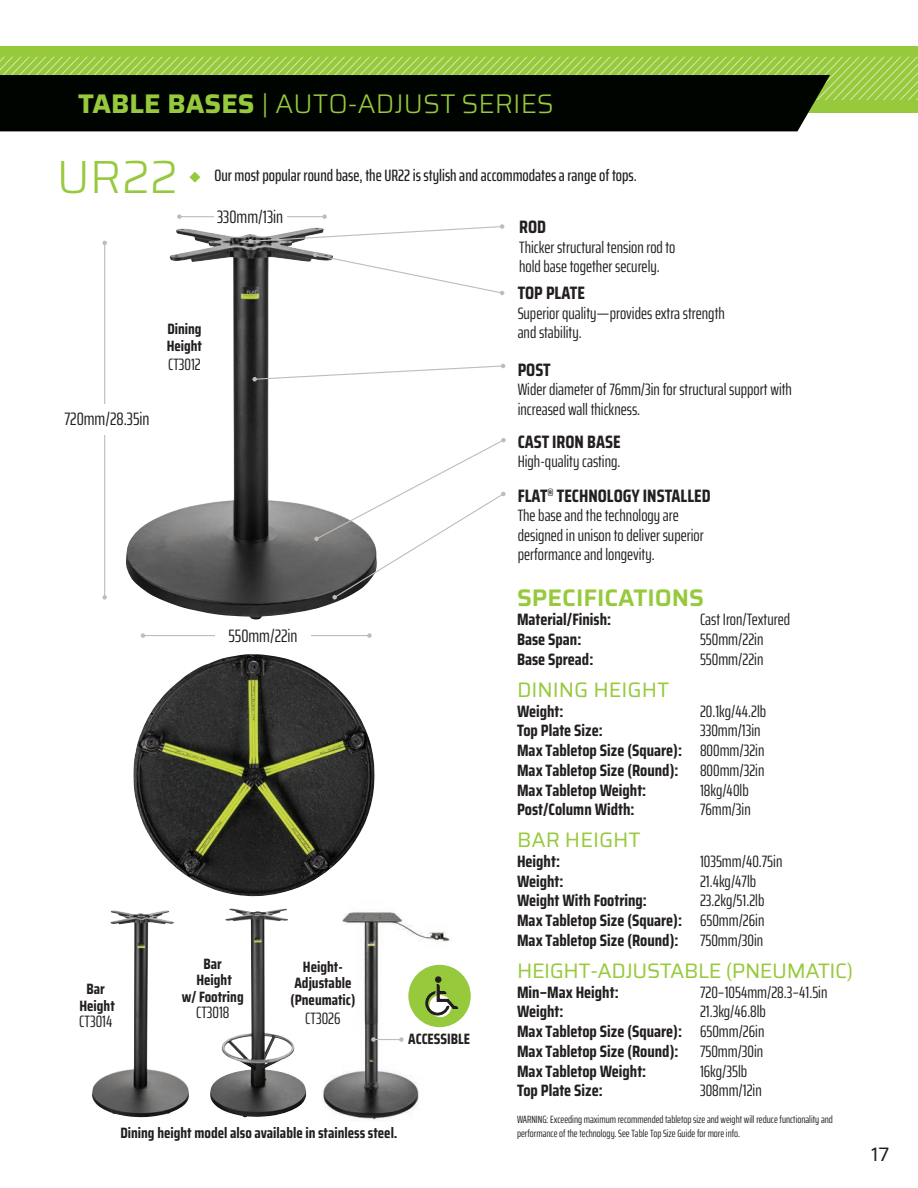
<style>
.page{position:relative;width:918px;height:1188px;background:#fff}
.page>*{position:absolute;margin:0;border:0;box-sizing:border-box;transform-origin:0 0}
.t1{font:300 46.5px "Saira";color:#97c93c}
.t2{font:300 27px "Saira";color:#97c93c}
.t3{font:600 24px "Saira";color:#97c93c}
.t4{font:21px "Saira";letter-spacing:-.02em;color:#97c93c}
.t5{font:21px "Saira";color:#97c93c}
.t6{font:19.5px "Saira";color:#231f20}
.t7{font:700 18px "Saira Condensed";color:#231f20}
.t8{font:extra-condensed 18px "Saira";color:#231f20}
.t9{font:extra-condensed 16.5px/19.5px "Saira";color:#231f20}
.t10{font:700 16.5px/19.8px "Saira Condensed";color:#231f20}
.t11{font:500 extra-condensed 16.5px "Saira";color:#231f20}
.t12{font:700 15px/16.5px "Saira Condensed";color:#231f20;text-align:center}
.t13{font:extra-condensed 10.5px/13.5px "Saira";color:#231f20}
.s1{font-weight:700}
.s2{font-family:"Saira";font-weight:400;font-stretch:extra-condensed}
</style>
<div class="page">
<div style="left:0;top:46px;width:918px;height:67px;background:#97c93c"></div>
<svg style="left:0;top:57px;width:918px;height:43px"></svg>
<img style="left:210px;top:909px;width:97px;height:209px">
<img style="left:321px;top:912px;width:130px;height:209px">
<img style="left:92px;top:910px;width:97px;height:207px">
<img style="left:126px;top:228px;width:215px;height:391px">
<img style="left:133px;top:654px;width:242px;height:243px">
<hr style="left:104px;top:243px;width:1px;height:354px;background:#bcbdc0">
<svg style="left:102px;top:241px;width:5px;height:4px"></svg>
<svg style="left:102px;top:595px;width:5px;height:5px"></svg>
<hr style="left:143px;top:635px;width:226px;height:1px;background:#bcbdc0">
<svg style="left:141px;top:633px;width:4px;height:5px"></svg>
<svg style="left:367px;top:633px;width:5px;height:5px"></svg>
<div style="left:49px;top:404px;width:116px;height:31px;background:#fff"></div>
<div style="left:215px;top:622px;width:96px;height:31px;background:#fff"></div>
<svg style="left:313px;top:253px;width:191px;height:42px"></svg>
<svg style="left:252px;top:364px;width:253px;height:17px"></svg>
<svg style="left:314px;top:438px;width:192px;height:162px"></svg>
<hr style="left:179px;top:216px;width:146px;height:1px;background:#bcbdc0">
<svg style="left:177px;top:214px;width:5px;height:5px"></svg>
<div style="left:214px;top:203px;width:72px;height:24px;background:#fff"></div>
<svg style="left:189px;top:172px;width:11px;height:11px"></svg>
<div style="left:408px;top:965px;width:63px;height:62px;background:#97c93c;border-radius:50%"></div>
<div style="left:435px;top:976px;width:7px;height:7px;background:#231f20;border-radius:50%"></div>
<svg style="left:425px;top:984px;width:33px;height:32px"></svg>
<svg style="left:371px;top:1037px;width:33px;height:5px"></svg>
<svg style="left:248px;top:214px;width:256px;height:30px"></svg>
<div style="left:0;top:75px;width:830px;height:56px;background:#000400"></div>
<h2 class="t2" style="left:78px;top:84px;width:477px"><span class="s1">TABLE BASES</span> | AUTO-ADJUST SERIES</h2>
<h1 class="t1" style="left:57px;top:143px;width:123px">UR22</h1>
<p class="t11" style="left:214px;top:163px;width:424px">Our most popular round base, the UR22 is stylish and accommodates a range of tops.</p>
<p class="t8" style="left:217px;top:203px;width:68px">330mm/13in</p>
<p class="t8" style="left:64px;top:405px;width:87px">720mm/28.35in</p>
<p class="t12" style="left:167px;top:320px;width:37px;text-align:left">Dining<br>Height</p>
<p class="t9" style="left:168px;top:354px;width:34px">CT3012</p>
<p class="t8" style="left:228px;top:623px;width:71px">550mm/22in</p>
<p class="t12" style="left:79px;top:981px;width:37px">Bar<br>Height</p>
<p class="t9" style="left:79px;top:1011px;width:35px">CT3014</p>
<p class="t12" style="left:182px;top:955px;width:63px">Bar<br>Height<br>w/ Footring</p>
<p class="t9" style="left:196px;top:1002px;width:35px">CT3018</p>
<p class="t12" style="left:290px;top:958px;width:66px">Height-<br>Adjustable (Pneumatic)</p>
<p class="t9" style="left:305px;top:1008px;width:37px">CT3026</p>
<p class="t12" style="left:408px;top:1030px;width:63px">ACCESSIBLE</p>
<p class="t12" style="left:120px;top:1124px;width:279px">Dining height model also available in stainless steel.</p>
<p class="t7" style="left:519px;top:213px;width:28px">ROD</p>
<p class="t9" style="left:519px;top:237px;width:158px">Thicker structural tension rod to hold base together securely.</p>
<p class="t7" style="left:518px;top:279px;width:69px">TOP PLATE</p>
<p class="t9" style="left:518px;top:303px;width:209px">Superior quality—provides extra strength and stability.</p>
<p class="t7" style="left:518px;top:356px;width:35px">POST</p>
<p class="t9" style="left:518px;top:379px;width:276px">Wider diameter of 76mm/3in for structural support with increased wall thickness.</p>
<p class="t7" style="left:518px;top:428px;width:104px">CAST IRON BASE</p>
<p class="t9" style="left:518px;top:451px;width:104px">High-quality casting.</p>
<p class="t7" style="left:518px;top:482px;width:195px">FLAT<sup>®</sup> TECHNOLOGY INSTALLED</p>
<p class="t9" style="left:518px;top:505px;width:188px">The base and the technology are designed in unison to deliver superior performance and longevity.</p>
<h3 class="t3" style="left:517px;top:579px;width:189px">SPECIFICATIONS</h3>
<p class="t10" style="left:517px;top:610px;width:96px">Material/Finish:</p>
<p class="t9" style="left:700px;top:610px;width:92px">Cast Iron/Textured</p>
<p class="t10" style="left:517px;top:629px;width:66px">Base Span:</p>
<p class="t9" style="left:700px;top:629px;width:65px">550mm/22in</p>
<p class="t10" style="left:517px;top:649px;width:78px">Base Spread:</p>
<p class="t9" style="left:700px;top:649px;width:65px">550mm/22in</p>
<p class="t5" style="left:517px;top:674px;width:154px">DINING HEIGHT</p>
<p class="t10" style="left:517px;top:701px;width:48px">Weight:</p>
<p class="t9" style="left:700px;top:701px;width:68px">20.1kg/44.2lb</p>
<p class="t10" style="left:517px;top:721px;width:87px">Top Plate Size:</p>
<p class="t9" style="left:700px;top:720px;width:62px">330mm/13in</p>
<p class="t10" style="left:517px;top:740px;width:249px">Max Tabletop Size (Square): <span class="s2">800mm/32in<br></span>Max Tabletop Size (Round):</p>
<p class="t9" style="left:700px;top:760px;width:66px">800mm/32in</p>
<p class="t10" style="left:517px;top:780px;width:131px">Max Tabletop Weight:</p>
<p class="t9" style="left:700px;top:780px;width:50px">18kg/40lb</p>
<p class="t10" style="left:517px;top:799px;width:119px">Post/Column Width:</p>
<p class="t9" style="left:700px;top:799px;width:52px">76mm/3in</p>
<p class="t5" style="left:517px;top:824px;width:125px">BAR HEIGHT</p>
<p class="t10" style="left:517px;top:851px;width:44px">Height:</p>
<p class="t9" style="left:700px;top:851px;width:84px">1035mm/40.75in</p>
<p class="t10" style="left:517px;top:871px;width:48px">Weight:</p>
<p class="t9" style="left:700px;top:871px;width:58px">21.4kg/47lb</p>
<p class="t10" style="left:517px;top:891px;width:131px">Weight With Footring:</p>
<p class="t9" style="left:700px;top:891px;width:66px">23.2kg/51.2lb</p>
<p class="t10" style="left:517px;top:910px;width:249px">Max Tabletop Size (Square): <span class="s2">650mm/26in<br></span>Max Tabletop Size (Round):</p>
<p class="t9" style="left:700px;top:930px;width:65px">750mm/30in</p>
<p class="t4" style="left:517px;top:955px;width:338px">HEIGHT-ADJUSTABLE (PNEUMATIC)</p>
<p class="t10" style="left:517px;top:982px;width:103px">Min–Max Height:</p>
<p class="t9" style="left:700px;top:982px;width:129px">720–1054mm/28.3–41.5in</p>
<p class="t10" style="left:517px;top:1002px;width:48px">Weight:</p>
<p class="t9" style="left:700px;top:1002px;width:67px">21.3kg/46.8lb</p>
<p class="t10" style="left:517px;top:1021px;width:249px">Max Tabletop Size (Square): <span class="s2">650mm/26in<br></span>Max Tabletop Size (Round):</p>
<p class="t9" style="left:700px;top:1041px;width:65px">750mm/30in</p>
<p class="t10" style="left:517px;top:1061px;width:131px">Max Tabletop Weight:</p>
<p class="t9" style="left:700px;top:1061px;width:49px">16kg/35lb</p>
<p class="t10" style="left:517px;top:1081px;width:87px">Top Plate Size:</p>
<p class="t9" style="left:700px;top:1080px;width:63px">308mm/12in</p>
<p class="t13" style="left:517px;top:1113px;width:317px">WARNING: Exceeding maximum recommended tabletop size and weight will reduce functionality and performance of the technology. See Table Top Size Guide for more info.</p>
<p class="t6" style="left:871px;top:1139px;width:20px">17</p>
</div>
